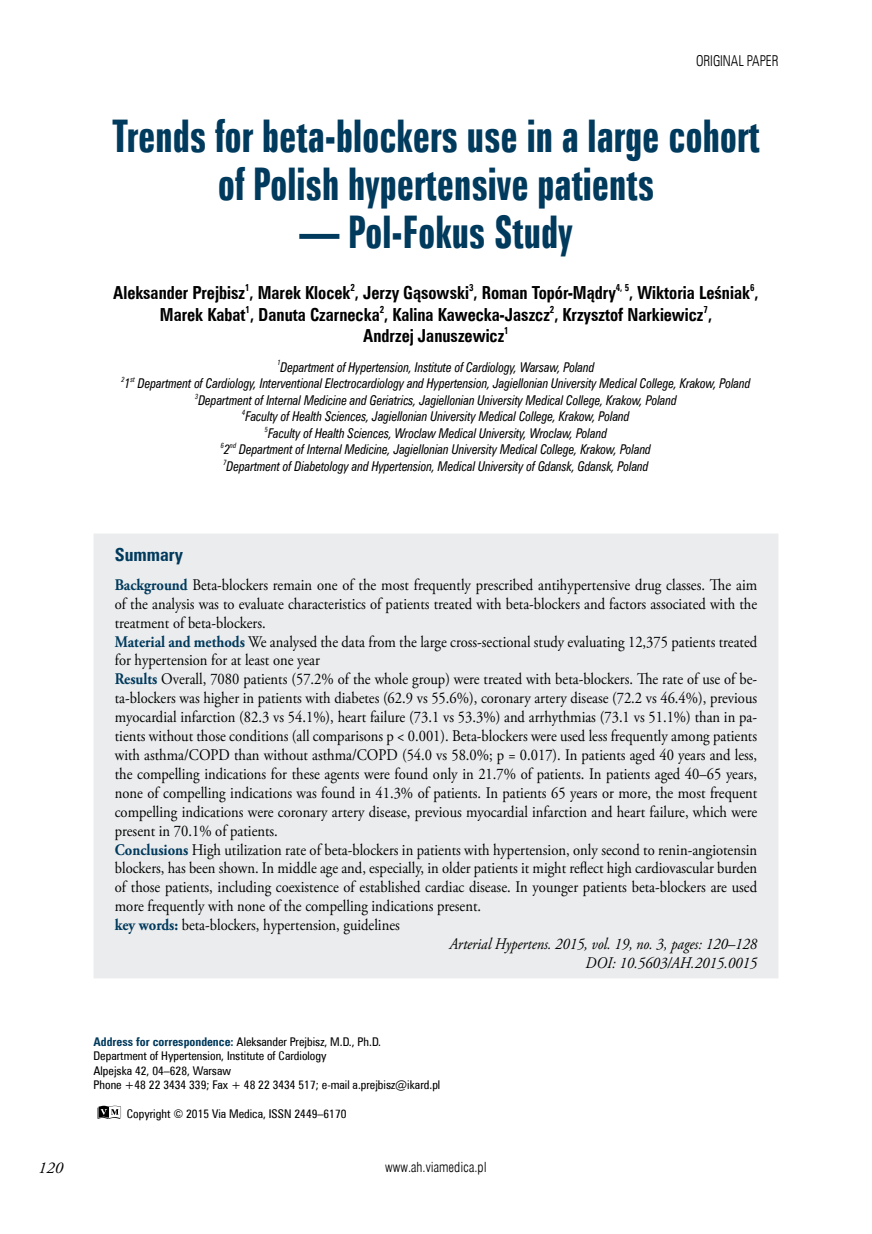
<style>
.page{position:relative;width:872px;height:1234px;background:#fff}
.page>*{position:absolute;margin:0;border:0;box-sizing:border-box;transform-origin:0 0}
.t1{font:700 45px/48px "Zurich X Cn EU";color:#003a5d;text-align:center;scale:.89 1}
.t2{font:700 18px "Zurich Cn EU";color:#000;scale:.92 1}
.t3{font:700 18px "Zurich Cn EU";color:#003a5d}
.t4{font:italic 16.5px "Adobe Garamond Pro";color:#000}
.t5{font:16.2px "Adobe Garamond Pro";color:#000;scale:.9 1}
.t6{font:italic 16.2px "Adobe Garamond Pro";color:#000;scale:.9 1}
.t7{font:italic 16.2px "Adobe Garamond Pro";color:#000;scale:.91 1}
.t8{font:15px "Zurich Lt Cn EU";color:#000;scale:.9 1}
.t9{font:italic 13.5px/16.5px "Zurich Cn EU";color:#000;text-align:center;scale:.9 1}
.t10{font:13.5px "Swis 721 Lt Cn EU";color:#000}
.t11{font:12px/14.4px "Zurich Cn EU";color:#000}
.t12{font:700 9.9px "Zurich Cn EU";color:#000;scale:.92 1}
.t13{font:italic 7.35px "Zurich Cn EU";color:#000;scale:.9 1}
.s1{font-weight:700;color:#003a5d}
</style>
<div class="page">
<div style="left:94px;top:533px;width:684px;height:445px;background:#ebeced"></div>
<svg style="left:98px;top:1105px;width:23px;height:13px"></svg>
<p class="t8" style="left:696px;top:52px;width:93px">ORIGINAL PAPER</p>
<h1 class="t1" style="left:112px;top:111px;width:729px">Trends for beta-blockers use in a large cohort of Polish hypertensive patients</h1>
<h1 class="t1" style="left:299px;top:207px;width:308px">— Pol-Fokus Study</h1>
<p class="t2" style="left:113px;top:281px;width:547px">Aleksander Prejbisz , Marek Klocek , Jerzy Gąsowski , Roman Topór-Mądry</p>
<p class="t12" style="left:245px;top:281px;width:6px">1</p>
<p class="t12" style="left:350px;top:281px;width:6px">2</p>
<p class="t12" style="left:469px;top:281px;width:6px">3</p>
<p class="t12" style="left:616px;top:281px;width:16px">4, 5</p>
<p class="t2" style="left:629px;top:281px;width:142px">, Wiktoria Leśniak ,</p>
<p class="t12" style="left:750px;top:281px;width:6px">6</p>
<p class="t12" style="left:246px;top:303px;width:6px">1</p>
<p class="t12" style="left:380px;top:303px;width:6px">2</p>
<p class="t12" style="left:550px;top:303px;width:6px">2</p>
<p class="t12" style="left:703px;top:303px;width:6px">7</p>
<p class="t2" style="left:363px;top:324px;width:160px">Andrzej Januszewicz<sup>1</sup></p>
<p class="t9" style="left:121px;top:358px;width:700px"><sup>1</sup>Department of Hypertension, Institute of Cardiology, Warsaw, Poland<br><sup>2</sup>1<sup>st</sup> Department of Cardiology, Interventional Electrocardiology and Hypertension, Jagiellonian University Medical College, Krakow, Poland <sup>3</sup>Department of Internal Medicine and Geriatrics, Jagiellonian University Medical College, Krakow, Poland<br><sup>4</sup>Faculty of Health Sciences, Jagiellonian University Medical College, Krakow, Poland<br><sup>5</sup>Faculty of Health Sciences, Wroclaw Medical University, Wroclaw, Poland<br><sup>6</sup>2<sup>nd</sup> Department of Internal Medicine, Jagiellonian University Medical College, Krakow, Poland</p>
<p class="t13" style="left:223px;top:457px;width:5px">7</p>
<p class="t9" style="left:226px;top:457px;width:470px">Department of Diabetology and Hypertension, Medical University of Gdansk, Gdansk, Poland</p>
<p class="t2" style="left:160px;top:303px;width:602px">Marek Kabat , Danuta Czarnecka , Kalina Kawecka-Jaszcz , Krzysztof Narkiewicz ,</p>
<p class="t3" style="left:115px;top:543px;width:70px">Summary</p>
<p class="t5" style="left:115px;top:574px;width:715px"><span class="s1">Background</span> Beta-blockers remain one of the most frequently prescribed antihypertensive drug classes. The aim</p>
<p class="t5" style="left:115px;top:593px;width:715px">of the analysis was to evaluate characteristics of patients treated with beta-blockers and factors associated with the</p>
<p class="t5" style="left:115px;top:612px;width:169px">treatment of beta-blockers.</p>
<p class="t5" style="left:115px;top:631px;width:715px"><span class="s1">Material and methods</span> We analysed the data from the large cross-sectional study evaluating 12,375 patients treated</p>
<p class="t5" style="left:115px;top:650px;width:229px">for hypertension for at least one year</p>
<p class="t5" style="left:115px;top:669px;width:715px"><span class="s1">Results</span> Overall, 7080 patients (57.2% of the whole group) were treated with beta-blockers. The rate of use of be-</p>
<p class="t5" style="left:115px;top:688px;width:715px">ta-blockers was higher in patients with diabetes (62.9 vs 55.6%), coronary artery disease (72.2 vs 46.4%), previous</p>
<p class="t5" style="left:115px;top:707px;width:715px">myocardial infarction (82.3 vs 54.1%), heart failure (73.1 vs 53.3%) and arrhythmias (73.1 vs 51.1%) than in pa-</p>
<p class="t5" style="left:115px;top:726px;width:715px">tients without those conditions (all comparisons p &lt; 0.001). Beta-blockers were used less frequently among patients</p>
<p class="t5" style="left:115px;top:745px;width:715px">with asthma/COPD than without asthma/COPD (54.0 vs 58.0%; p = 0.017). In patients aged 40 years and less,</p>
<p class="t5" style="left:115px;top:763px;width:715px">the compelling indications for these agents were found only in 21.7% of patients. In patients aged 40–65 years,</p>
<p class="t5" style="left:115px;top:782px;width:715px">none of compelling indications was found in 41.3% of patients. In patients 65 years or more, the most frequent</p>
<p class="t5" style="left:115px;top:801px;width:715px">compelling indications were coronary artery disease, previous myocardial infarction and heart failure, which were</p>
<p class="t5" style="left:115px;top:820px;width:183px">present in 70.1% of patients.</p>
<p class="t5" style="left:115px;top:839px;width:715px"><span class="s1">Conclusions</span> High utilization rate of beta-blockers in patients with hypertension, only second to renin-angiotensin</p>
<p class="t5" style="left:115px;top:858px;width:715px">blockers, has been shown. In middle age and, especially, in older patients it might reflect high cardiovascular burden</p>
<p class="t5" style="left:115px;top:877px;width:715px">of those patients, including coexistence of established cardiac disease. In younger patients beta-blockers are used</p>
<p class="t5" style="left:115px;top:896px;width:408px">more frequently with none of the compelling indications present.</p>
<p class="t5" style="left:115px;top:915px;width:318px"><span class="s1">key words:</span> beta-blockers, hypertension, guidelines</p>
<p class="t6" style="left:449px;top:934px;width:343px">Arterial Hypertens. 2015, vol. 19, no. 3, pages: 120–128</p>
<p class="t7" style="left:585px;top:952px;width:190px">DOI: 10.5603/AH.2015.0015</p>
<p class="t11" style="left:94px;top:1033px;width:348px"><span class="s1">Address for correspondence:</span> Aleksander Prejbisz, M.D., Ph.D.<br>Department of Hypertension, Institute of Cardiology<br>Alpejska 42, 04–628, Warsaw<br>Phone +48 22 3434 339; Fax + 48 22 3434 517; e-mail a.prejbisz@ikard.pl</p>
<p class="t11" style="left:127px;top:1106px;width:221px">Copyright © 2015 Via Medica, ISSN 2449–6170</p>
<p class="t4" style="left:38px;top:1157px;width:26px">120</p>
<p class="t10" style="left:385px;top:1158px;width:103px">www.ah.viamedica.pl</p>
</div>
